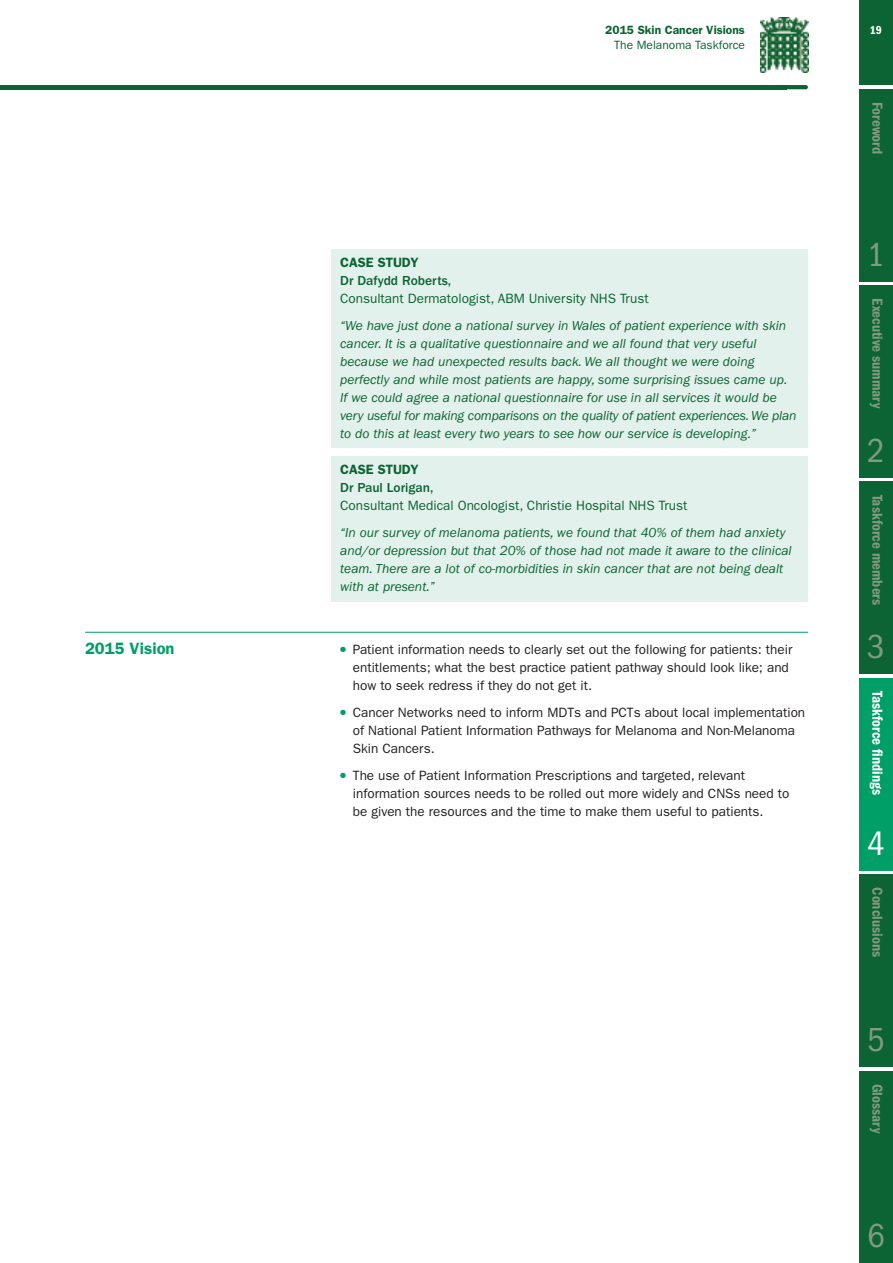
<style>
.page{position:relative;width:893px;height:1263px;background:#fff}
.page>*{position:absolute;margin:0;border:0;box-sizing:border-box;transform-origin:0 0}
.t1{font:condensed 34.5px "Franklin Gothic";color:#809b7e}
.t2{font:condensed 34.5px "Franklin Gothic";color:#fff}
.t3{font:600 16.5px "Franklin Gothic";color:#009f68}
.t4{font:600 condensed 15px "Franklin Gothic";color:#809b7e}
.t5{font:600 condensed 15px "Franklin Gothic";color:#fff}
.t6{font:italic 13.5px/18px "Franklin Gothic";color:#0c6333}
.t7{font:13.5px/18px "Franklin Gothic";color:#231f20}
.t8{font:13.5px "Franklin Gothic";color:#0c6333}
.t9{font:500 13.5px "Franklin Gothic";color:#0c6333}
.t10{font:600 13.5px "Franklin Gothic";color:#0c6333}
.t11{font:600 12px "Franklin Gothic";color:#0c6333}
.t12{font:12px "Franklin Gothic";color:#0c6333}
.t13{font:600 condensed 12px "Franklin Gothic";color:#fff}
.s1{color:#009f68}
</style>
<div class="page">
<div style="left:332px;top:249px;width:476px;height:199px;background:#e2f1eb"></div>
<div style="left:332px;top:456px;width:476px;height:146px;background:#e2f1eb"></div>
<img style="left:761px;top:17px;width:47px;height:56px">
<hr style="left:0;top:85px;width:787px;height:4px;background:#0c6333">
<hr style="left:765px;top:85px;width:43px;height:4px;background:#0c6333;border-radius:2px">
<hr style="left:85px;top:632px;width:723px;height:1px;background:#009f68">
<div style="left:859px;top:0;width:34px;height:85px;background:#0c6333"></div>
<div style="left:859px;top:89px;width:34px;height:192px;background:#0c6333"></div>
<div style="left:859px;top:286px;width:34px;height:192px;background:#0c6333"></div>
<div style="left:859px;top:482px;width:34px;height:192px;background:#0c6333"></div>
<div style="left:859px;top:678px;width:34px;height:192px;background:#009f68"></div>
<div style="left:859px;top:874px;width:34px;height:193px;background:#0c6333"></div>
<div style="left:859px;top:1071px;width:34px;height:192px;background:#0c6333"></div>
<p class="t11" style="left:605px;top:26px;width:141px">2015 Skin Cancer Visions</p>
<p class="t12" style="left:614px;top:41px;width:132px">The Melanoma Taskforce</p>
<p class="t10" style="left:340px;top:258px;width:80px">CASE STUDY</p>
<p class="t9" style="left:340px;top:276px;width:112px">Dr Dafydd Roberts,</p>
<p class="t8" style="left:340px;top:294px;width:310px">Consultant Dermatologist, ABM University NHS Trust</p>
<p class="t6" style="left:340px;top:317px;width:458px">“We have just done a national survey in Wales of patient experience with skin cancer. It is a qualitative questionnaire and we all found that very useful because we had unexpected results back. We all thought we were doing perfectly and while most patients are happy, some surprising issues came up.<br>If we could agree a national questionnaire for use in all services it would be very useful for making comparisons on the quality of patient experiences. We plan to do this at least every two years to see how our service is developing.”</p>
<p class="t10" style="left:340px;top:465px;width:80px">CASE STUDY</p>
<p class="t9" style="left:340px;top:483px;width:95px">Dr Paul Lorigan,</p>
<p class="t8" style="left:340px;top:501px;width:349px">Consultant Medical Oncologist, Christie Hospital NHS Trust</p>
<p class="t6" style="left:340px;top:524px;width:453px">“In our survey of melanoma patients, we found that 40% of them had anxiety and/or depression but that 20% of those had not made it aware to the clinical team. There are a lot of co-morbidities in skin cancer that are not being dealt with at present.”</p>
<p class="t3" style="left:85px;top:642px;width:91px">2015 Vision</p>
<p class="t7" style="left:353px;top:641px;width:441px;text-indent:-13px"><span class="s1">●</span> Patient information needs to clearly set out the following for patients: their entitlements; what the best practice patient pathway should look like; and how to seek redress if they do not get it.</p>
<p class="t7" style="left:353px;top:704px;width:454px;text-indent:-13px"><span class="s1">●</span> Cancer Networks need to inform MDTs and PCTs about local implementation of National Patient Information Pathways for Melanoma and Non-Melanoma<br>Skin Cancers.</p>
<p class="t7" style="left:353px;top:767px;width:438px;text-indent:-13px"><span class="s1">●</span> The use of Patient Information Prescriptions and targeted, relevant information sources needs to be rolled out more widely and CNSs need to be given the resources and the time to make them useful to patients.</p>
<p class="t13" style="left:870px;top:26px;width:14px">19</p>
<p class="t4" style="left:882px;top:102px;width:72px;rotate:90deg">Introduction</p>
<p class="t4" style="left:882px;top:102px;width:54px;rotate:90deg">Foreword</p>
<h1 class="t1" style="left:867px;top:243px;width:19px">1</h1>
<p class="t4" style="left:882px;top:298px;width:111px;rotate:90deg">Executive summary</p>
<h1 class="t1" style="left:867px;top:439px;width:19px">2</h1>
<p class="t4" style="left:882px;top:495px;width:112px;rotate:90deg">Taskforce members</p>
<h1 class="t1" style="left:867px;top:635px;width:19px">3</h1>
<p class="t5" style="left:882px;top:691px;width:105px;rotate:90deg">Taskforce findings</p>
<h1 class="t2" style="left:867px;top:832px;width:19px">4</h1>
<p class="t4" style="left:882px;top:887px;width:71px;rotate:90deg">Conclusions</p>
<h1 class="t1" style="left:867px;top:1028px;width:19px">5</h1>
<p class="t4" style="left:882px;top:1084px;width:51px;rotate:90deg">Glossary</p>
<h1 class="t1" style="left:867px;top:1224px;width:19px">6</h1>
</div>
